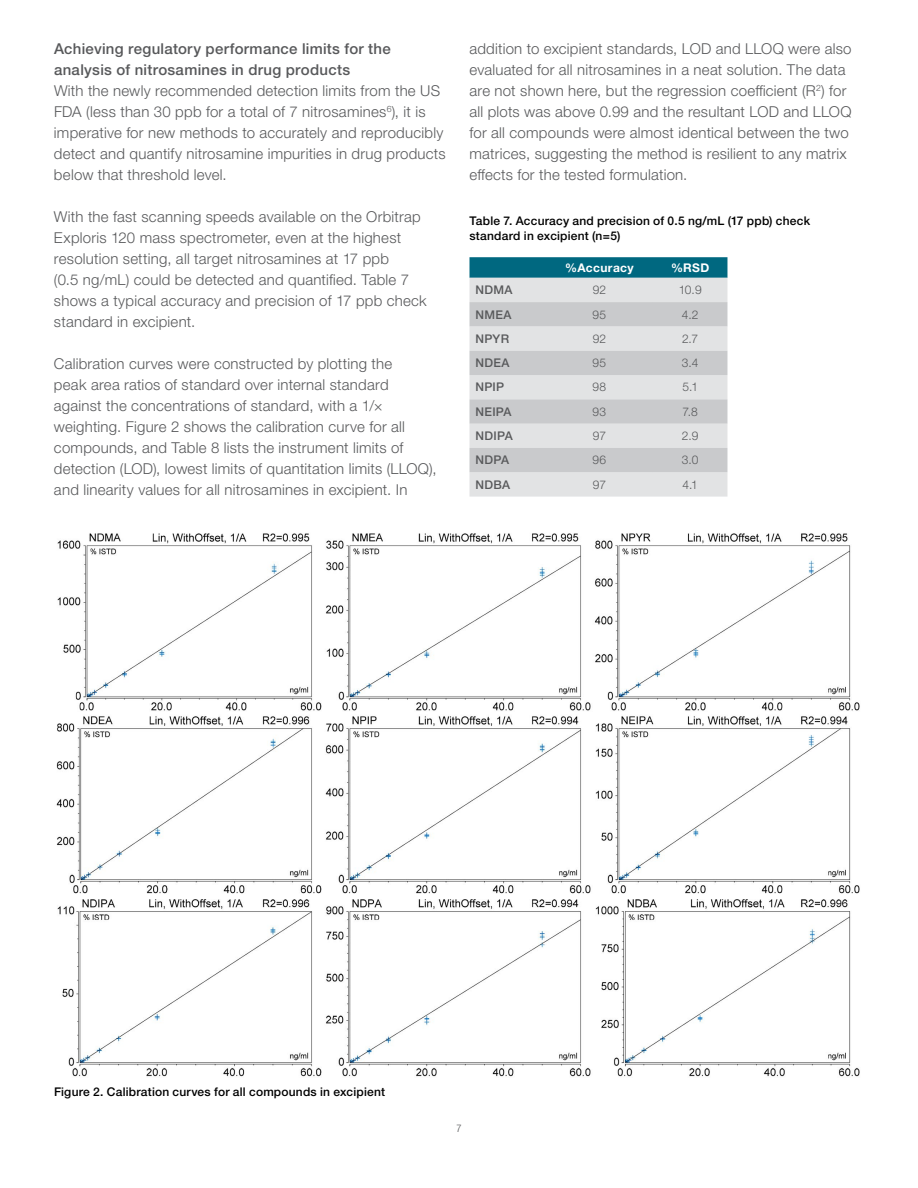
<style>
.page{position:relative;width:918px;height:1188px;background:#fff}
.page>*{position:absolute;margin:0;border:0;box-sizing:border-box;transform-origin:0 0}
.t1{font:300 15px/21px "Helvetica Neue LTW1 G";letter-spacing:.015em;color:#58595b}
.t2{font:500 15px/21px "Helvetica Neue LTW1 G";letter-spacing:.02em;color:#58595b}
.t3{font:500 12px/15.8px "Helvetica Neue LTW1 G";letter-spacing:.015em;color:#000}
.t4{font:300 12px "Helvetica Neue LTW1 G";letter-spacing:.02em;color:#58595b}
.t5{font:500 12px "Helvetica Neue LTW1 G";letter-spacing:.025em;color:#58595b}
.t6{font:700 12px "Helvetica Neue LTW1 G";letter-spacing:.03em;color:#fff}
.t7{font:300 condensed 10.5px "Helvetica Neue LTW1 G";color:#58595b}
</style>
<div class="page">
<svg style="left:469px;top:257px;width:258px;height:21px"></svg>
<div style="left:469px;top:278px;width:258px;height:219px;background:#e2e3e4"></div>
<svg style="left:469px;top:302px;width:258px;height:170px;fill:#c9cacc"></svg>
<img style="left:56px;top:533px;width:804px;height:544px">
<p class="t2" style="left:54px;top:38px;width:338px">Achieving regulatory performance limits for the analysis of nitrosamines in drug products</p>
<p class="t1" style="left:54px;top:80px;width:393px">With the newly recommended detection limits from the US FDA (less than 30 ppb for a total of 7 nitrosamines<sup>6</sup>), it is imperative for new methods to accurately and reproducibly detect and quantify nitrosamine impurities in drug products below that threshold level.</p>
<p class="t1" style="left:54px;top:206px;width:374px">With the fast scanning speeds available on the Orbitrap Exploris 120 mass spectrometer, even at the highest resolution setting, all target nitrosamines at 17 ppb<br>(0.5 ng/mL) could be detected and quantified. Table 7 shows a typical accuracy and precision of 17 ppb check standard in excipient.</p>
<p class="t1" style="left:54px;top:353px;width:384px">Calibration curves were constructed by plotting the<br>peak area ratios of standard over internal standard against the concentrations of standard, with a 1/× weighting. Figure 2 shows the calibration curve for all compounds, and Table 8 lists the instrument limits of detection (LOD), lowest limits of quantitation limits (LLOQ), and linearity values for all nitrosamines in excipient. In</p>
<p class="t1" style="left:469px;top:38px;width:383px">addition to excipient standards, LOD and LLOQ were also evaluated for all nitrosamines in a neat solution. The data are not shown here, but the regression coefficient (R<sup>2</sup>) for all plots was above 0.99 and the resultant LOD and LLOQ for all compounds were almost identical between the two matrices, suggesting the method is resilient to any matrix effects for the tested formulation.</p>
<p class="t3" style="left:470px;top:212px;width:342px">Table 7. Accuracy and precision of 0.5 ng/mL (17 ppb) check standard in excipient (n=5)</p>
<p class="t6" style="left:565px;top:260px;width:70px">%Accuracy</p>
<p class="t6" style="left:671px;top:260px;width:40px">%RSD</p>
<p class="t5" style="left:476px;top:283px;width:39px">NDMA</p>
<p class="t4" style="left:593px;top:283px;width:15px">92</p>
<p class="t4" style="left:679px;top:283px;width:25px">10.9</p>
<p class="t5" style="left:476px;top:307px;width:38px">NMEA</p>
<p class="t4" style="left:593px;top:307px;width:15px">95</p>
<p class="t4" style="left:682px;top:307px;width:18px">4.2</p>
<p class="t5" style="left:476px;top:331px;width:35px">NPYR</p>
<p class="t4" style="left:593px;top:331px;width:15px">92</p>
<p class="t4" style="left:682px;top:331px;width:18px">2.7</p>
<p class="t5" style="left:476px;top:356px;width:36px">NDEA</p>
<p class="t4" style="left:593px;top:356px;width:15px">95</p>
<p class="t4" style="left:682px;top:356px;width:18px">3.4</p>
<p class="t5" style="left:476px;top:380px;width:30px">NPIP</p>
<p class="t4" style="left:593px;top:380px;width:15px">98</p>
<p class="t4" style="left:682px;top:380px;width:17px">5.1</p>
<p class="t5" style="left:476px;top:404px;width:38px">NEIPA</p>
<p class="t4" style="left:593px;top:404px;width:15px">93</p>
<p class="t4" style="left:682px;top:404px;width:17px">7.8</p>
<p class="t5" style="left:476px;top:429px;width:39px">NDIPA</p>
<p class="t4" style="left:593px;top:429px;width:15px">97</p>
<p class="t4" style="left:682px;top:429px;width:18px">2.9</p>
<p class="t5" style="left:476px;top:453px;width:35px">NDPA</p>
<p class="t4" style="left:593px;top:453px;width:15px">96</p>
<p class="t4" style="left:682px;top:453px;width:18px">3.0</p>
<p class="t5" style="left:475px;top:477px;width:36px">NDBA</p>
<p class="t4" style="left:593px;top:477px;width:15px">97</p>
<p class="t4" style="left:682px;top:477px;width:17px">4.1</p>
<p class="t3" style="left:54px;top:1084px;width:333px">Figure 2. Calibration curves for all compounds in excipient</p>
<p class="t7" style="left:456px;top:1122px;width:7px">7</p>
</div>
